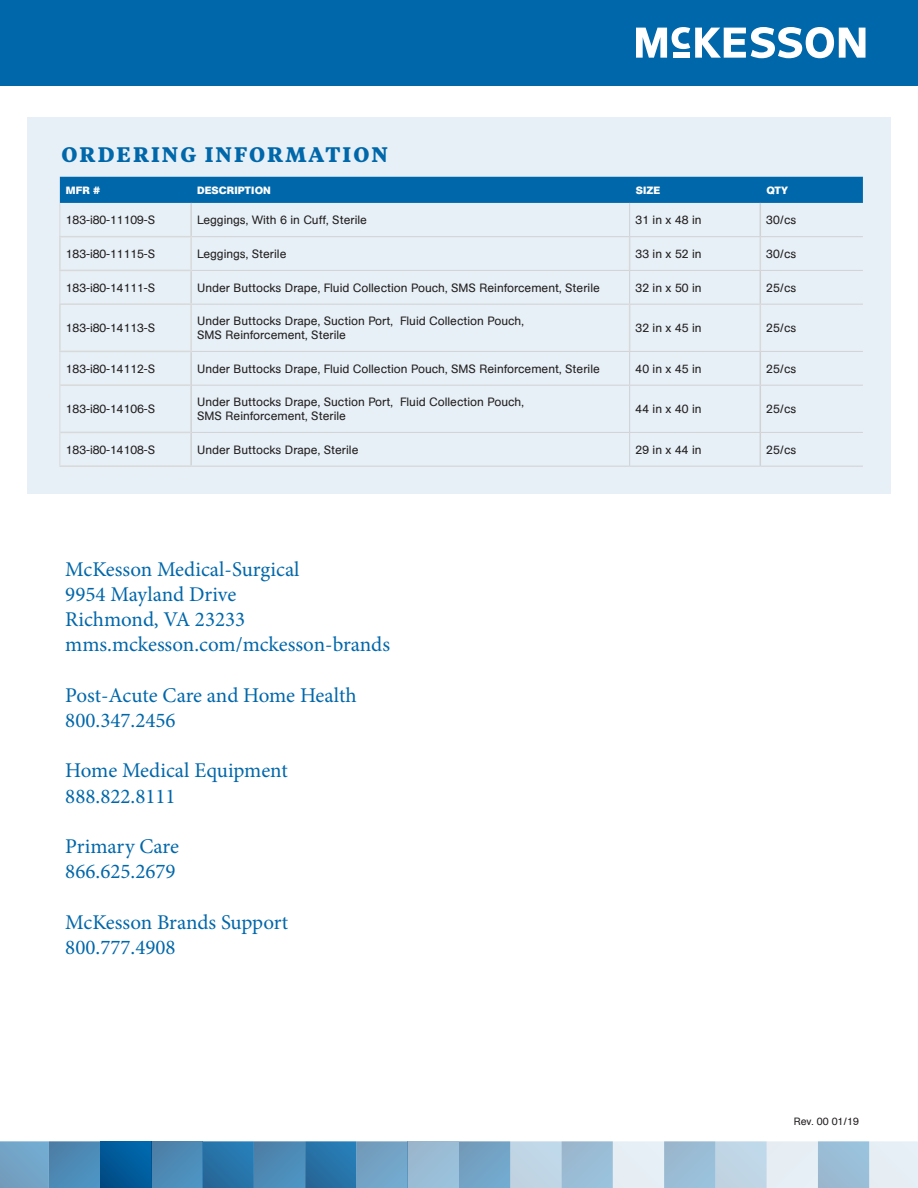
<style>
.page{position:relative;width:918px;height:1188px;background:#fff}
.page>*{position:absolute;margin:0;border:0;box-sizing:border-box;transform-origin:0 0}
.t1{font:21px/25.2px "Minion Pro";color:#0067aa}
.t2{font:700 21px "Tiempos Text";letter-spacing:.1em;color:#0067aa}
.t3{font:12px/14.4px "AG Book Pro";color:#231f20}
.t4{font:700 10.5px "AG Book Pro";letter-spacing:.01em;color:#fff}
.t5{font:10.5px "AG Book Pro";color:#231f20}
</style>
<div class="page">
<svg style="left:0;top:1141px;width:100px;height:47px;background:#6097be"></svg>
<div style="left:100px;top:1141px;width:51px;height:47px;background:linear-gradient(to right,#01508c,#0065a7)"></div>
<div style="left:151px;top:1141px;width:52px;height:47px;background:linear-gradient(to right,#4d83ac,#4d91bf)"></div>
<svg style="left:203px;top:1141px;width:205px;height:47px;background:#4585b3"></svg>
<div style="left:408px;top:1141px;width:51px;height:47px;background:#9abdd5"></div>
<svg style="left:459px;top:1141px;width:459px;height:47px;background:#b7d0e1"></svg>
<div style="left:0;top:0;width:918px;height:85px;background:#0067aa"></div>
<svg style="left:636px;top:27px;width:229px;height:31px"></svg>
<div style="left:27px;top:117px;width:864px;height:377px;background:#e6f0f6"></div>
<div style="left:60px;top:177px;width:803px;height:26px;background:#0067aa"></div>
<hr style="left:192px;top:236px;width:438px;height:1px;background:#d1d2d4">
<hr style="left:630px;top:236px;width:130px;height:1px;background:#d1d2d4">
<hr style="left:760px;top:236px;width:103px;height:1px;background:#d1d2d4">
<hr style="left:192px;top:270px;width:438px;height:1px;background:#d1d2d4">
<hr style="left:630px;top:270px;width:130px;height:1px;background:#d1d2d4">
<hr style="left:629px;top:271px;width:1px;height:33px;background:#d1d2d4">
<hr style="left:760px;top:270px;width:103px;height:1px;background:#d1d2d4">
<hr style="left:192px;top:304px;width:438px;height:1px;background:#d1d2d4">
<hr style="left:630px;top:304px;width:130px;height:1px;background:#d1d2d4">
<hr style="left:760px;top:304px;width:103px;height:1px;background:#d1d2d4">
<hr style="left:192px;top:351px;width:438px;height:1px;background:#d1d2d4">
<hr style="left:630px;top:351px;width:130px;height:1px;background:#d1d2d4">
<hr style="left:629px;top:352px;width:1px;height:33px;background:#d1d2d4">
<hr style="left:760px;top:351px;width:103px;height:1px;background:#d1d2d4">
<hr style="left:192px;top:385px;width:438px;height:1px;background:#d1d2d4">
<hr style="left:630px;top:385px;width:130px;height:1px;background:#d1d2d4">
<hr style="left:629px;top:386px;width:1px;height:46px;background:#d1d2d4">
<hr style="left:760px;top:385px;width:103px;height:1px;background:#d1d2d4">
<hr style="left:192px;top:432px;width:438px;height:1px;background:#d1d2d4">
<hr style="left:630px;top:432px;width:130px;height:1px;background:#d1d2d4">
<hr style="left:629px;top:433px;width:1px;height:33px;background:#d1d2d4">
<hr style="left:760px;top:432px;width:103px;height:1px;background:#d1d2d4">
<hr style="left:191px;top:466px;width:439px;height:1px;background:#d1d2d4">
<hr style="left:630px;top:466px;width:130px;height:1px;background:#d1d2d4">
<hr style="left:760px;top:466px;width:103px;height:1px;background:#d1d2d4">
<hr style="left:190px;top:271px;width:2px;height:32px;background:#d1d2d4">
<hr style="left:760px;top:271px;width:1px;height:33px;background:#d1d2d4">
<hr style="left:190px;top:352px;width:2px;height:33px;background:#d1d2d4">
<hr style="left:760px;top:352px;width:1px;height:33px;background:#d1d2d4">
<hr style="left:190px;top:385px;width:2px;height:47px;background:#d1d2d4">
<hr style="left:760px;top:386px;width:1px;height:46px;background:#d1d2d4">
<hr style="left:190px;top:432px;width:2px;height:33px;background:#d1d2d4">
<hr style="left:760px;top:433px;width:1px;height:33px;background:#d1d2d4">
<hr style="left:190px;top:203px;width:2px;height:33px;background:#d1d2d4">
<hr style="left:760px;top:203px;width:1px;height:33px;background:#d1d2d4">
<hr style="left:629px;top:203px;width:1px;height:33px;background:#d1d2d4">
<hr style="left:60px;top:203px;width:1px;height:33px;background:#d9d9d9">
<hr style="left:60px;top:271px;width:1px;height:32px;background:#d9d9d9">
<hr style="left:60px;top:352px;width:1px;height:33px;background:#d9d9d9">
<hr style="left:60px;top:385px;width:1px;height:47px;background:#d9d9d9">
<hr style="left:60px;top:432px;width:1px;height:33px;background:#d9d9d9">
<hr style="left:59px;top:236px;width:133px;height:1px;background:#d9d9d9">
<hr style="left:59px;top:237px;width:2px;height:33px;background:#d9d9d9">
<hr style="left:190px;top:237px;width:2px;height:33px;background:#d9d9d9">
<hr style="left:629px;top:237px;width:1px;height:33px;background:#d9d9d9">
<hr style="left:760px;top:237px;width:1px;height:33px;background:#d9d9d9">
<hr style="left:59px;top:270px;width:133px;height:1px;background:#d9d9d9">
<hr style="left:59px;top:303px;width:133px;height:2px;background:#d9d9d9">
<hr style="left:59px;top:305px;width:2px;height:46px;background:#d9d9d9">
<hr style="left:190px;top:305px;width:2px;height:46px;background:#d9d9d9">
<hr style="left:629px;top:305px;width:1px;height:46px;background:#d9d9d9">
<hr style="left:760px;top:305px;width:1px;height:46px;background:#d9d9d9">
<hr style="left:59px;top:351px;width:133px;height:1px;background:#d9d9d9">
<hr style="left:60px;top:384px;width:130px;height:2px;background:#d9d9d9">
<hr style="left:60px;top:432px;width:130px;height:1px;background:#d9d9d9">
<hr style="left:60px;top:465px;width:131px;height:2px;background:#d9d9d9">
<p class="t2" style="left:61px;top:139px;width:328px">ORDERING INFORMATION</p>
<p class="t4" style="left:66px;top:183px;width:36px">MFR #</p>
<p class="t4" style="left:197px;top:183px;width:75px">DESCRIPTION</p>
<p class="t4" style="left:636px;top:183px;width:26px">SIZE</p>
<p class="t4" style="left:766px;top:183px;width:23px">QTY</p>
<p class="t3" style="left:66px;top:213px;width:91px">183-i80-11109-S</p>
<p class="t3" style="left:197px;top:213px;width:171px">Leggings, With 6 in Cuff, Sterile</p>
<p class="t3" style="left:636px;top:213px;width:67px">31 in x 48 in</p>
<p class="t3" style="left:766px;top:213px;width:31px">30/cs</p>
<p class="t3" style="left:66px;top:246px;width:91px">183-i80-11115-S</p>
<p class="t3" style="left:197px;top:246px;width:91px">Leggings, Sterile</p>
<p class="t3" style="left:636px;top:246px;width:67px">33 in x 52 in</p>
<p class="t3" style="left:766px;top:246px;width:31px">30/cs</p>
<p class="t3" style="left:66px;top:280px;width:91px">183-i80-14111-S</p>
<p class="t3" style="left:197px;top:280px;width:404px">Under Buttocks Drape, Fluid Collection Pouch, SMS Reinforcement, Sterile</p>
<p class="t3" style="left:636px;top:280px;width:67px">32 in x 50 in</p>
<p class="t3" style="left:766px;top:280px;width:31px">25/cs</p>
<p class="t3" style="left:66px;top:321px;width:91px">183-i80-14113-S</p>
<p class="t3" style="left:197px;top:314px;width:328px">Under Buttocks Drape, Suction Port, Fluid Collection Pouch,<br>SMS Reinforcement, Sterile</p>
<p class="t3" style="left:636px;top:321px;width:67px">32 in x 45 in</p>
<p class="t3" style="left:766px;top:321px;width:31px">25/cs</p>
<p class="t3" style="left:66px;top:361px;width:91px">183-i80-14112-S</p>
<p class="t3" style="left:197px;top:361px;width:404px">Under Buttocks Drape, Fluid Collection Pouch, SMS Reinforcement, Sterile</p>
<p class="t3" style="left:636px;top:361px;width:67px">40 in x 45 in</p>
<p class="t3" style="left:766px;top:361px;width:31px">25/cs</p>
<p class="t3" style="left:66px;top:402px;width:91px">183-i80-14106-S</p>
<p class="t3" style="left:197px;top:395px;width:328px">Under Buttocks Drape, Suction Port, Fluid Collection Pouch,</p>
<p class="t3" style="left:197px;top:409px;width:150px">SMS Reinforcement, Sterile</p>
<p class="t3" style="left:636px;top:402px;width:67px">44 in x 40 in</p>
<p class="t3" style="left:766px;top:402px;width:31px">25/cs</p>
<p class="t3" style="left:66px;top:442px;width:91px">183-i80-14108-S</p>
<p class="t3" style="left:197px;top:442px;width:163px">Under Buttocks Drape, Sterile</p>
<p class="t3" style="left:636px;top:442px;width:67px">29 in x 44 in</p>
<p class="t3" style="left:766px;top:442px;width:31px">25/cs</p>
<p class="t1" style="left:65px;top:557px;width:236px">McKesson Medical-Surgical<br>9954 Mayland Drive</p>
<p class="t1" style="left:65px;top:607px;width:182px">Richmond, VA 23233</p>
<p class="t1" style="left:65px;top:632px;width:326px">mms.mckesson.com/mckesson-brands</p>
<p class="t1" style="left:65px;top:683px;width:293px">Post-Acute Care and Home Health</p>
<p class="t1" style="left:65px;top:708px;width:112px">800.347.2456</p>
<p class="t1" style="left:65px;top:758px;width:224px">Home Medical Equipment</p>
<p class="t1" style="left:65px;top:783px;width:112px">888.822.8111</p>
<p class="t1" style="left:65px;top:834px;width:115px">Primary Care</p>
<p class="t1" style="left:65px;top:859px;width:112px">866.625.2679</p>
<p class="t1" style="left:65px;top:909px;width:225px">McKesson Brands Support</p>
<p class="t1" style="left:65px;top:935px;width:112px">800.777.4908</p>
<p class="t5" style="left:794px;top:1115px;width:67px">Rev. 00 01/19</p>
</div>
